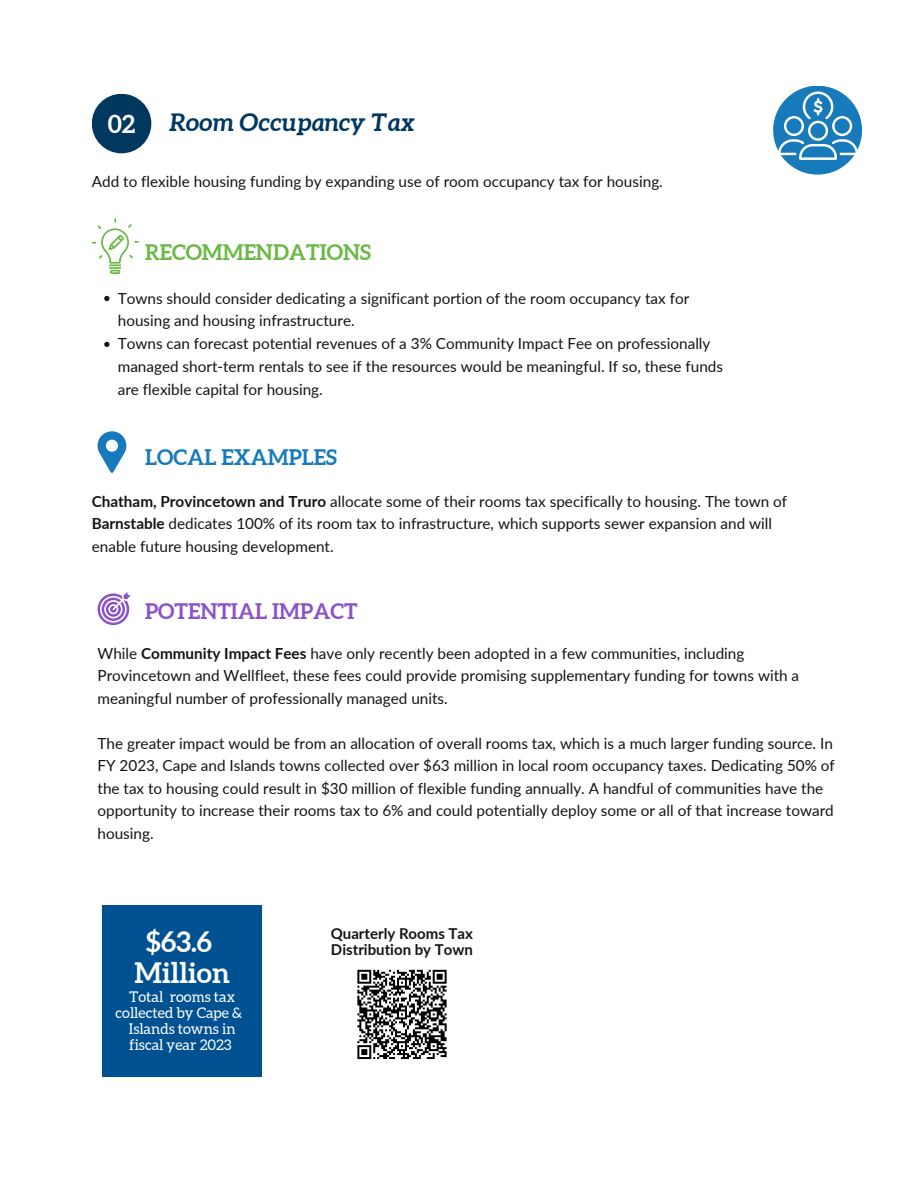
<style>
.page{position:relative;width:918px;height:1188px;background:#fff}
.page>*{position:absolute;margin:0;border:0;box-sizing:border-box;transform-origin:0 0}
.t1{font:700 28.2px "Aleo";color:#fff}
.t2{font:700 24.9px "Aleo";color:#fff}
.t3{font:italic 700 24.45px "Aleo";color:#003860}
.t4{font:700 21.45px "Aleo";color:#8c52c8}
.t5{font:700 21.45px "Aleo";color:#6ab946}
.t6{font:700 21.45px "Aleo";color:#167abb}
.t7{font:15.3px/22.5px "Lato";color:#141414}
.t8{font:700 15px/15.8px "Lato";color:#141414}
.t9{font:14.7px/16px "Aleo";color:#fff;text-align:center}
.s1{font-weight:700}
</style>
<div class="page">
<div style="left:92px;top:94px;width:59px;height:59px;background:#003860;border-radius:50%"></div>
<svg style="left:98px;top:592px;width:33px;height:33px"></svg>
<div style="left:103px;top:905px;width:159px;height:172px;background:#005191"></div>
<svg style="left:104px;top:296px;width:5px;height:5px"></svg>
<svg style="left:104px;top:342px;width:5px;height:5px"></svg>
<svg style="left:357px;top:969px;width:90px;height:90px"></svg>
<div style="left:773px;top:86px;width:89px;height:89px;background:#167abb;border-radius:50%"></div>
<svg style="left:778px;top:91px;width:80px;height:69px"></svg>
<svg style="left:92px;top:218px;width:47px;height:55px"></svg>
<svg style="left:98px;top:431px;width:28px;height:42px"></svg>
<p class="t2" style="left:108px;top:109px;width:29px">02</p>
<p class="t3" style="left:169px;top:108px;width:248px">Room Occupancy Tax</p>
<p class="t7" style="left:92px;top:170px;width:573px">Add to flexible housing funding by expanding use of room occupancy tax for housing.</p>
<p class="t5" style="left:145px;top:239px;width:227px">RECOMMENDATIONS</p>
<p class="t7" style="left:118px;top:286px;width:573px;line-height:23px">Towns should consider dedicating a significant portion of the room occupancy tax for housing and housing infrastructure.</p>
<p class="t7" style="left:118px;top:332px;width:607px;line-height:23px">Towns can forecast potential revenues of a 3% Community Impact Fee on professionally managed short-term rentals to see if the resources would be meaningful. If so, these funds are flexible capital for housing.</p>
<p class="t6" style="left:145px;top:445px;width:193px">LOCAL EXAMPLES</p>
<p class="t7" style="left:92px;top:489px;width:697px"><span class="s1">Chatham, Provincetown and Truro</span> allocate some of their rooms tax specifically to housing. The town of<br><span class="s1">Barnstable</span> dedicates 100% of its room tax to infrastructure, which supports sewer expansion and will enable future housing development.</p>
<p class="t4" style="left:145px;top:599px;width:214px">POTENTIAL IMPACT</p>
<p class="t7" style="left:98px;top:642px;width:703px">While <span class="s1">Community Impact Fees</span> have only recently been adopted in a few communities, including<br>Provincetown and Wellfleet, these fees could provide promising supplementary funding for towns with a meaningful number of professionally managed units.</p>
<p class="t7" style="left:98px;top:732px;width:739px">The greater impact would be from an allocation of overall rooms tax, which is a much larger funding source. In FY 2023, Cape and Islands towns collected over $63 million in local room occupancy taxes. Dedicating 50% of the tax to housing could result in $30 million of flexible funding annually. A handful of communities have the opportunity to increase their rooms tax to 6% and could potentially deploy some or all of that increase toward housing.</p>
<p class="t1" style="left:146px;top:925px;width:68px">$63.6</p>
<p class="t1" style="left:135px;top:956px;width:97px">Million</p>
<p class="t9" style="left:116px;top:988px;width:128px">Total rooms tax collected by Cape &amp;<br>Islands towns in fiscal year 2023</p>
<p class="t8" style="left:331px;top:926px;width:144px">Quarterly Rooms Tax<br>Distribution by Town</p>
</div>
